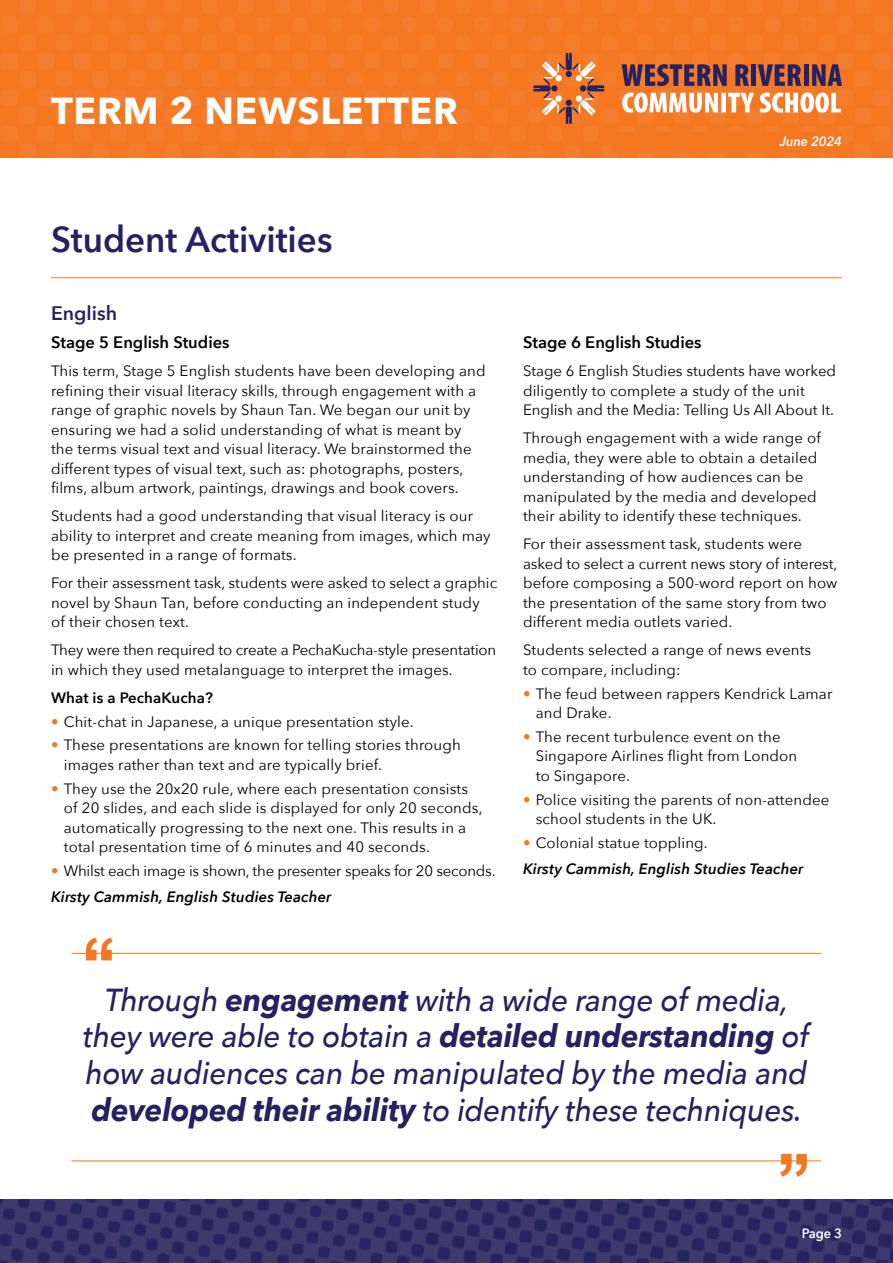
<style>
.page{position:relative;width:893px;height:1263px;background:#fff}
.page>*{position:absolute;margin:0;border:0;box-sizing:border-box;transform-origin:0 0}
.t1{font:700 37.5px "Avenir Next";letter-spacing:.02em;color:#fff}
.t2{font:600 36px "Avenir Next";color:#262262}
.t3{font:italic 500 31.8px/36.8px "Avenir Next";letter-spacing:-.01em;color:#262262;text-align:center;scale:.95 1}
.t4{font:600 19.5px "Avenir Next";color:#262262}
.t5{font:600 16.5px "Avenir Next";color:#000}
.t6{font:15px/19.5px "Avenir Next";letter-spacing:.01em;color:#000}
.t7{font:15px/19.5px "Avenir Next";letter-spacing:-.01em;color:#000}
.t8{font:15px/26.5px "Avenir Next";letter-spacing:-.015em;color:#000}
.t9{font:italic 600 15px/26.5px "Avenir Next";letter-spacing:.01em;color:#000}
.t10{font:600 15px "Avenir Next";letter-spacing:.01em;color:#000}
.t11{font:italic 600 13.5px "Avenir Next";letter-spacing:-.01em;color:#fff;scale:.95 1}
.t12{font:600 13.5px "Avenir Next";color:#fff;scale:.95 1}
.s1{color:#f47721}
.s2{font-weight:600;font-style:italic}
.s3{font-weight:400;font-style:normal;color:#f47721}
.s4{font-weight:400;font-style:normal}
.s5{font-weight:700}
</style>
<div class="page">
<img style="left:0;top:1200px;width:893px;height:63px">
<img style="left:0;top:0;width:893px;height:157px">
<div style="left:612px;top:132px;width:230px;height:21px;background:#f47721"></div>
<svg style="left:622px;top:93px;width:219px;height:20px"></svg>
<svg style="left:622px;top:64px;width:105px;height:22px;background:#774449"></svg>
<svg style="left:735px;top:64px;width:14px;height:22px"></svg>
<div style="left:751px;top:64px;width:5px;height:22px;background:#262262"></div>
<svg style="left:758px;top:64px;width:43px;height:22px"></svg>
<div style="left:803px;top:64px;width:5px;height:22px;background:#262262"></div>
<svg style="left:812px;top:64px;width:30px;height:22px"></svg>
<svg style="left:533px;top:53px;width:71px;height:71px;background:#dc7e46"></svg>
<hr style="left:51px;top:277px;width:791px;height:1px;background:#f47721">
<hr style="left:72px;top:953px;width:749px;height:1px;background:#f47721">
<svg style="left:86px;top:937px;width:27px;height:23px"></svg>
<hr style="left:72px;top:1160px;width:749px;height:1px;background:#f47721">
<svg style="left:780px;top:1154px;width:27px;height:23px"></svg>
<h1 class="t1" style="left:51px;top:78px;width:408px">TERM 2 NEWSLETTER</h1>
<p class="t11" style="left:780px;top:130px;width:67px">June 2024</p>
<h2 class="t2" style="left:51px;top:209px;width:283px">Student Activities</h2>
<h3 class="t4" style="left:51px;top:296px;width:68px">English</h3>
<p class="t5" style="left:51px;top:328px;width:180px">Stage 5 English Studies</p>
<p class="t6" style="left:51px;top:361px;width:436px">This term, Stage 5 English students have been developing and refining their visual literacy skills, through engagement with a range of graphic novels by Shaun Tan. We began our unit by ensuring we had a solid understanding of what is meant by the terms visual text and visual literacy. We brainstormed the different types of visual text, such as: photographs, posters, films, album artwork, paintings, drawings and book covers.</p>
<p class="t6" style="left:51px;top:506px;width:441px">Students had a good understanding that visual literacy is our ability to interpret and create meaning from images, which may be presented in a range of formats.</p>
<p class="t6" style="left:51px;top:573px;width:448px">For their assessment task, students were asked to select a graphic novel by Shaun Tan, before conducting an independent study<br>of their chosen text.</p>
<p class="t7" style="left:51px;top:640px;width:447px">They were then required to create a PechaKucha-style presentation in which they used metalanguage to interpret the images.</p>
<p class="t10" style="left:51px;top:685px;width:164px">What is a PechaKucha?</p>
<p class="t6" style="left:51px;top:711px;width:364px"><span class="s1">•</span> Chit-chat in Japanese, a unique presentation style.</p>
<p class="t6" style="left:64px;top:735px;width:399px;text-indent:-13px"><span class="s1">•</span> These presentations are known for telling stories through images rather than text and are typically brief.</p>
<p class="t6" style="left:64px;top:778px;width:420px;text-indent:-13px"><span class="s1">•</span> They use the 20x20 rule, where each presentation consists of 20 slides, and each slide is displayed for only 20 seconds, automatically progressing to the next one. This results in a total presentation time of 6 minutes and 40 seconds.</p>
<p class="t8" style="left:51px;top:857px;width:446px"><span class="s1">•</span> Whilst each image is shown, the presenter speaks for 20 seconds.<br><span class="s2">Kirsty Cammish, English Studies Teacher</span></p>
<p class="t5" style="left:523px;top:328px;width:180px">Stage 6 English Studies</p>
<p class="t6" style="left:523px;top:361px;width:315px">Stage 6 English Studies students have worked diligently to complete a study of the unit<br>English and the Media: Telling Us All About It.</p>
<p class="t6" style="left:523px;top:428px;width:299px">Through engagement with a wide range of media, they were able to obtain a detailed understanding of how audiences can be manipulated by the media and developed their ability to identify these techniques.</p>
<p class="t6" style="left:523px;top:534px;width:316px">For their assessment task, students were asked to select a current news story of interest, before composing a 500-word report on how the presentation of the same story from two different media outlets varied.</p>
<p class="t6" style="left:523px;top:640px;width:290px">Students selected a range of news events to compare, including:</p>
<p class="t6" style="left:536px;top:683px;width:298px;text-indent:-13px"><span class="s1">•</span> The feud between rappers Kendrick Lamar and Drake.</p>
<p class="t6" style="left:536px;top:726px;width:263px;text-indent:-13px"><span class="s1">•</span> The recent turbulence event on the<br>Singapore Airlines flight from London to Singapore.</p>
<p class="t6" style="left:536px;top:789px;width:295px;text-indent:-13px"><span class="s1">•</span> Police visiting the parents of non-attendee school students in the UK.</p>
<p class="t9" style="left:523px;top:829px;width:282px"><span class="s3">•</span> <span class="s4">Colonial statue toppling.<br></span>Kirsty Cammish, English Studies Teacher</p>
<h3 class="t3" style="left:83px;top:980px;width:765px">Through <span class="s5">engagement</span> with a wide range of media, they were able to obtain a <span class="s5">detailed understanding</span> of how audiences can be manipulated by the media and <span class="s5">developed their ability</span> to identify these techniques.</h3>
<p class="t12" style="left:802px;top:1221px;width:44px">Page 3</p>
</div>
